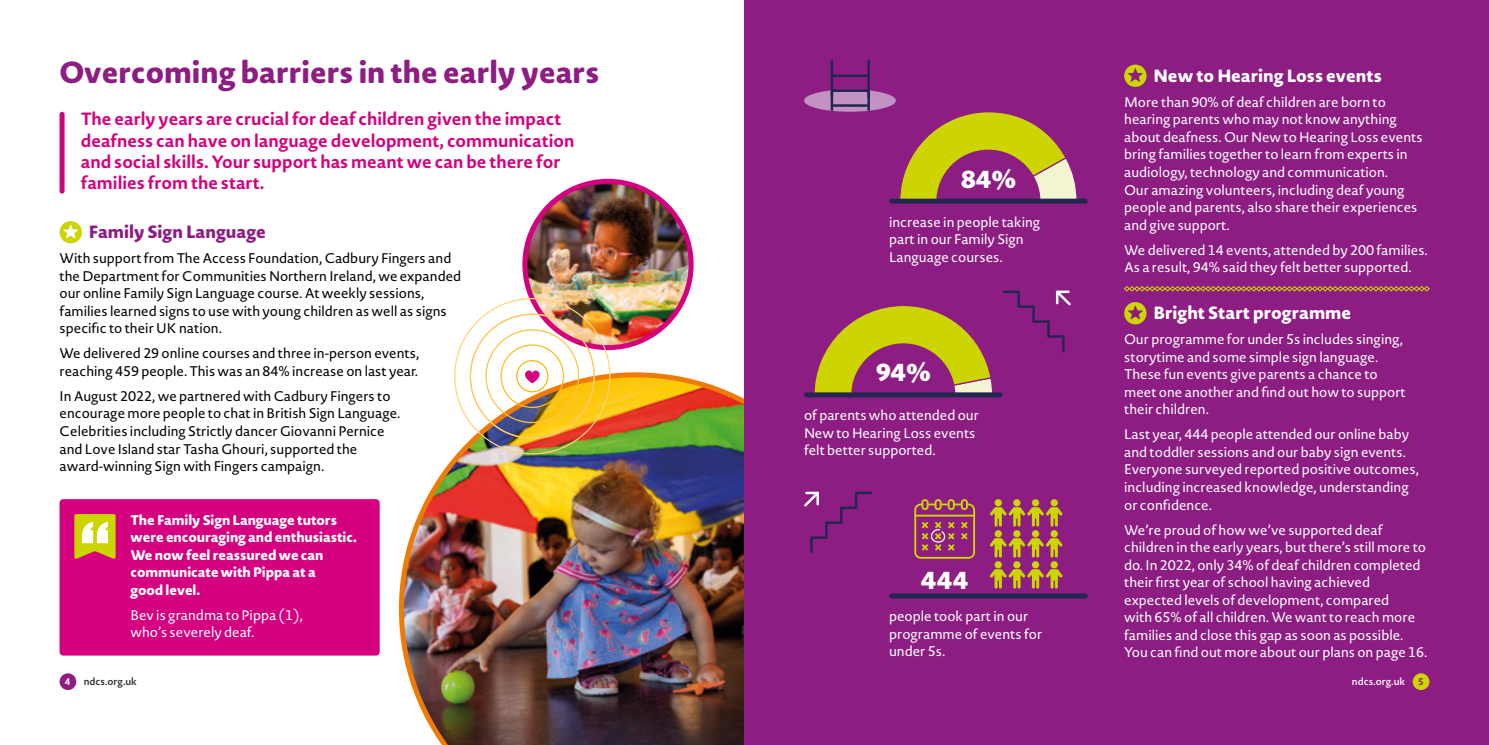
<style>
.page{position:relative;width:1489px;height:745px;background:#fff}
.page>*{position:absolute;margin:0;border:0;box-sizing:border-box;transform-origin:0 0}
.t1{font:800 30px "Novel Sans Rd Pro";color:#8d1d82}
.t2{font:700 25px "Tabac Slab";letter-spacing:.02em;color:#fff}
.t3{font:700 17.5px/21.2px "Novel Sans Rd Pro";color:#d4007f}
.t4{font:800 17.5px "Novel Sans Rd Pro";color:#fff}
.t5{font:800 17.5px "Novel Sans Rd Pro";color:#8d1d82}
.t6{font:13.75px/17.5px "Novel Sans Pro";color:#fff}
.t7{font:13.75px/17.5px "Novel Sans Pro";color:#000}
.t8{font:800 13.75px/17.5px "Novel Sans Rd Pro";letter-spacing:-.005em;color:#fff}
.t9{font:600 10px "Novel Sans Pro";color:#282827}
.t10{font:600 10px "Novel Sans Pro";color:#fff}
.t11{font:700 9.38px "Novel Sans Rd Pro";color:#fff}
.t12{font:700 9.38px "Novel Sans Rd Pro";color:#8d1d82}
</style>
<div class="page">
<div style="left:60px;top:499px;width:319px;height:156px;background:#d4007f;border-radius:4px"></div>
<img style="left:399px;top:372px;width:345px;height:372px">
<div style="left:744px;top:0;width:744px;height:744px;background:#8d1d82"></div>
<svg style="left:814px;top:306px;width:178px;height:86px"></svg>
<svg style="left:900px;top:112px;width:177px;height:86px"></svg>
<svg style="left:1124px;top:286px;width:305px;height:5px"></svg>
<div style="left:1124px;top:65px;width:22px;height:22px;background:#cdd500;border-radius:50%"></div>
<svg style="left:1127px;top:67px;width:16px;height:15px"></svg>
<div style="left:1124px;top:302px;width:22px;height:22px;background:#cdd500;border-radius:50%"></div>
<svg style="left:1127px;top:305px;width:16px;height:14px"></svg>
<div style="left:60px;top:221px;width:22px;height:22px;background:#cdd500;border-radius:50%"></div>
<svg style="left:63px;top:224px;width:16px;height:15px"></svg>
<svg style="left:74px;top:514px;width:42px;height:44px;background:#d8cc40"></svg>
<div style="left:806px;top:392px;width:194px;height:5px;background:#222752"></div>
<div style="left:891px;top:198px;width:194px;height:5px;background:#222752"></div>
<div style="left:891px;top:593px;width:194px;height:5px;background:#222752"></div>
<div style="left:804px;top:89px;width:91px;height:23px;background:#c192c2;border-radius:50%"></div>
<hr style="left:830px;top:89px;width:3px;height:23px;background:#222752">
<hr style="left:867px;top:89px;width:2px;height:23px;background:#222752">
<hr style="left:833px;top:104px;width:34px;height:3px;background:#222752">
<hr style="left:830px;top:61px;width:3px;height:36px;background:#222752">
<hr style="left:867px;top:61px;width:2px;height:36px;background:#222752">
<hr style="left:833px;top:74px;width:34px;height:3px;background:#222752">
<hr style="left:833px;top:89px;width:34px;height:3px;background:#222752">
<svg style="left:1002px;top:290px;width:69px;height:63px"></svg>
<svg style="left:804px;top:491px;width:69px;height:63px"></svg>
<div style="left:60px;top:114px;width:5px;height:77px;background:#d4007f"></div>
<img style="left:525px;top:181px;width:166px;height:166px;border-radius:83px">
<div style="left:522px;top:179px;width:171px;height:171px;border:5px solid #d4007f;border-radius:50%"></div>
<div style="left:500px;top:344px;width:64px;height:64px;border:1px solid #fcbd20;border-radius:50%"></div>
<div style="left:516px;top:360px;width:32px;height:32px;border:1px solid #fab600;border-radius:50%"></div>
<svg style="left:525px;top:370px;width:14px;height:13px"></svg>
<div style="left:1013px;top:499px;width:7px;height:7px;background:#cdd500;border-radius:50%"></div>
<div style="left:1031px;top:499px;width:8px;height:7px;background:#cdd500;border-radius:50%"></div>
<div style="left:1050px;top:499px;width:7px;height:7px;background:#cdd500;border-radius:50%"></div>
<div style="left:994px;top:499px;width:7px;height:7px;background:#cdd500;border-radius:50%"></div>
<svg style="left:990px;top:507px;width:72px;height:19px"></svg>
<div style="left:1013px;top:530px;width:7px;height:7px;background:#cdd500;border-radius:50%"></div>
<div style="left:1031px;top:530px;width:8px;height:7px;background:#cdd500;border-radius:50%"></div>
<div style="left:1050px;top:530px;width:7px;height:7px;background:#cdd500;border-radius:50%"></div>
<div style="left:994px;top:530px;width:7px;height:7px;background:#cdd500;border-radius:50%"></div>
<svg style="left:990px;top:538px;width:72px;height:19px"></svg>
<svg style="left:1013px;top:560px;width:7px;height:8px"></svg>
<svg style="left:1031px;top:560px;width:8px;height:8px"></svg>
<svg style="left:1050px;top:560px;width:7px;height:8px"></svg>
<svg style="left:994px;top:560px;width:7px;height:8px"></svg>
<svg style="left:990px;top:568px;width:72px;height:20px"></svg>
<div style="left:914px;top:503px;width:61px;height:55px;border:2px solid #cdd500;border-radius:5px"></div>
<div style="left:922px;top:499px;width:5px;height:10px;background:#8d1d82;border-radius:2px"></div>
<div style="left:921px;top:499px;width:7px;height:10px;border:2px solid #cdd500;border-radius:2px"></div>
<div style="left:935px;top:499px;width:5px;height:10px;background:#8d1d82;border-radius:2px"></div>
<div style="left:934px;top:499px;width:7px;height:10px;border:2px solid #cdd500;border-radius:2px"></div>
<div style="left:948px;top:499px;width:5px;height:10px;background:#8d1d82;border-radius:2px"></div>
<div style="left:947px;top:499px;width:7px;height:10px;border:2px solid #cdd500;border-radius:2px"></div>
<div style="left:961px;top:499px;width:5px;height:10px;background:#8d1d82;border-radius:2px"></div>
<div style="left:960px;top:499px;width:7px;height:10px;border:2px solid #cdd500;border-radius:2px"></div>
<svg style="left:914px;top:513px;width:61px;height:39px"></svg>
<div style="left:1412px;top:673px;width:17px;height:16px;background:#cdd500;border-radius:50%"></div>
<div style="left:60px;top:673px;width:16px;height:16px;background:#8d1d82;border-radius:50%"></div>
<h1 class="t1" style="left:60px;top:49px;width:541px">Overcoming barriers in the early years</h1>
<p class="t3" style="left:81px;top:108px;width:495px">The early years are crucial for deaf children given the impact deafness can have on language development, communication and social skills. Your support has meant we can be there for families from the start.</p>
<p class="t5" style="left:89px;top:219px;width:178px">Family Sign Language</p>
<p class="t7" style="left:60px;top:249px;width:403px">With support from The Access Foundation, Cadbury Fingers and the Department for Communities Northern Ireland, we expanded our online Family Sign Language course. At weekly sessions, families learned signs to use with young children as well as signs specific to their UK nation.</p>
<p class="t7" style="left:60px;top:344px;width:361px">We delivered 29 online courses and three in-person events, reaching 459 people. This was an 84% increase on last year.</p>
<p class="t7" style="left:60px;top:387px;width:342px">In August 2022, we partnered with Cadbury Fingers to encourage more people to chat in British Sign Language.<br>Celebrities including Strictly dancer Giovanni Pernice and Love Island star Tasha Ghouri, supported the award-winning Sign with Fingers campaign.</p>
<p class="t8" style="left:130px;top:510px;width:228px">The Family Sign Language tutors were encouraging and enthusiastic.<br>We now feel reassured we can communicate with Pippa at a<br>good level.</p>
<p class="t6" style="left:130px;top:605px;width:174px">Bev is grandma to Pippa (1), who’s severely deaf.</p>
<h2 class="t2" style="left:960px;top:163px;width:57px">84%</h2>
<p class="t6" style="left:889px;top:213px;width:153px">increase in people taking part in our Family Sign<br>Language courses.</p>
<h2 class="t2" style="left:876px;top:356px;width:56px">94%</h2>
<p class="t6" style="left:804px;top:406px;width:176px">of parents who attended our<br>New to Hearing Loss events felt better supported.</p>
<h2 class="t2" style="left:921px;top:563px;width:49px">444</h2>
<p class="t6" style="left:889px;top:607px;width:155px">people took part in our programme of events for under 5s.</p>
<p class="t4" style="left:1153px;top:62px;width:230px">New to Hearing Loss events</p>
<p class="t6" style="left:1124px;top:93px;width:300px">More than 90% of deaf children are born to hearing parents who may not know anything about deafness. Our New to Hearing Loss events bring families together to learn from experts in audiology, technology and communication.<br>Our amazing volunteers, including deaf young people and parents, also share their experiences and give support.</p>
<p class="t6" style="left:1124px;top:241px;width:305px">We delivered 14 events, attended by 200 families.<br>As a result, 94% said they felt better supported.</p>
<p class="t4" style="left:1153px;top:300px;width:199px">Bright Start programme</p>
<p class="t6" style="left:1124px;top:330px;width:283px">Our programme for under 5s includes singing, storytime and some simple sign language.<br>These fun events give parents a chance to meet one another and find out how to support their children.</p>
<p class="t6" style="left:1124px;top:425px;width:296px">Last year, 444 people attended our online baby and toddler sessions and our baby sign events.<br>Everyone surveyed reported positive outcomes, including increased knowledge, understanding or confidence.</p>
<p class="t6" style="left:1124px;top:520px;width:305px">We’re proud of how we’ve supported deaf children in the early years, but there’s still more to do. In 2022, only 34% of deaf children completed their first year of school having achieved expected levels of development, compared<br>with 65% of all children. We want to reach more families and close this gap as soon as possible.<br>You can find out more about our plans on page 16.</p>
<p class="t11" style="left:65px;top:674px;width:7px">4</p>
<p class="t9" style="left:84px;top:674px;width:55px">ndcs.org.uk</p>
<p class="t10" style="left:1351px;top:674px;width:55px">ndcs.org.uk</p>
<p class="t12" style="left:1417px;top:674px;width:7px">5</p>
</div>
